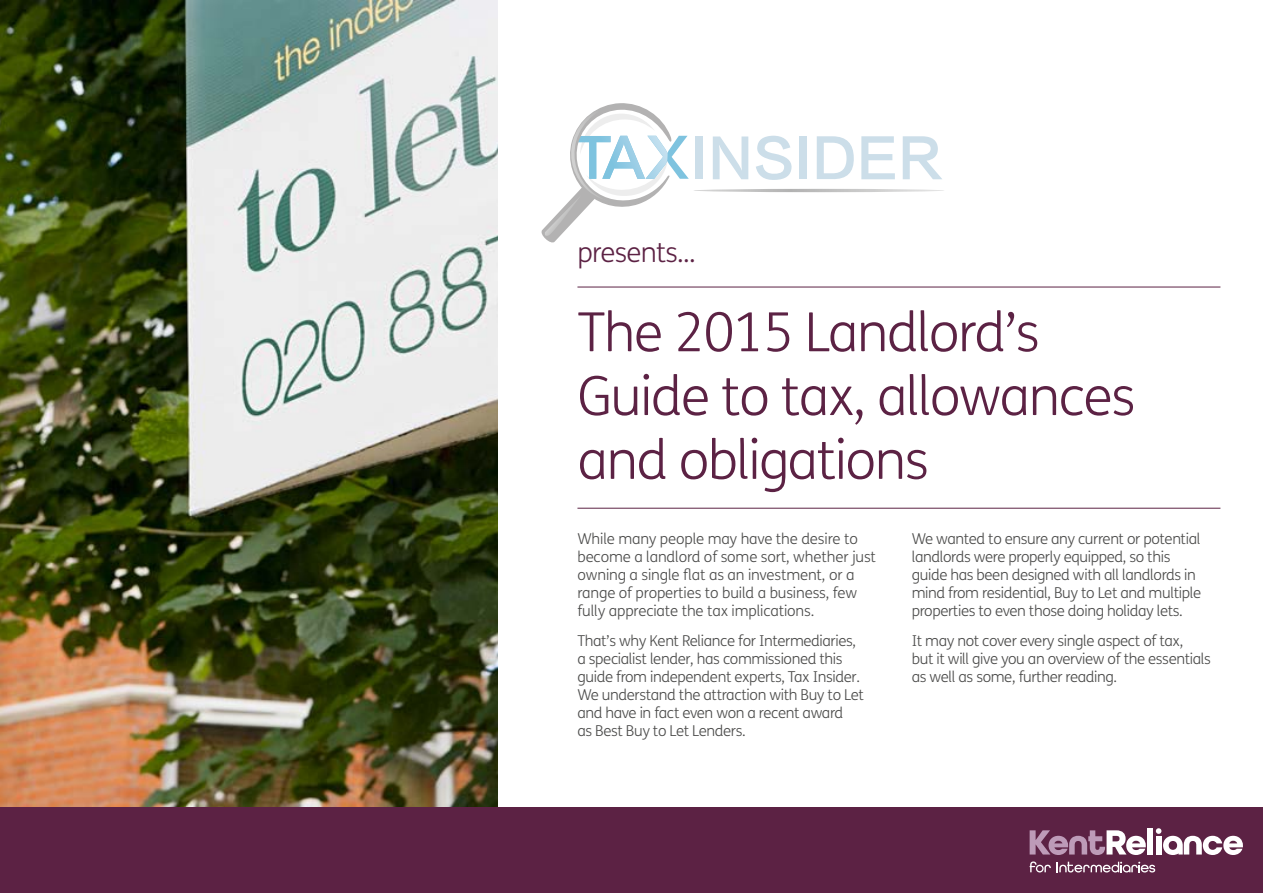
<style>
.page{position:relative;width:1263px;height:893px;background:#fff}
.page>*{position:absolute;margin:0;border:0;box-sizing:border-box;transform-origin:0 0}
.t1{font:300 54px/63.8px "FS Me";letter-spacing:-.025em;color:#5c2244}
.t2{font:300 27.6px "FS Me";letter-spacing:-.025em;color:#5c2244}
.t3{font:300 15px/18px "FS Me";letter-spacing:-.025em;color:#4a4a49}
</style>
<div class="page">
<svg style="left:541px;top:103px;width:403px;height:139px"></svg>
<img style="left:0;top:0;width:498px;height:808px">
<div style="left:0;top:808px;width:1263px;height:85px;background:#5c2244"></div>
<div style="left:1147px;top:828px;width:6px;height:26px;background:#fff"></div>
<svg style="left:1156px;top:828px;width:87px;height:27px"></svg>
<svg style="left:1030px;top:830px;width:116px;height:25px"></svg>
<svg style="left:1030px;top:861px;width:21px;height:11px"></svg>
<svg style="left:1057px;top:862px;width:98px;height:10px"></svg>
<hr style="left:577px;top:287px;width:643px;height:1px;background:#5c2244">
<hr style="left:577px;top:508px;width:643px;height:1px;background:#5c2244">
<h2 class="t2" style="left:577px;top:234px;width:120px">presents...</h2>
<h1 class="t1" style="left:577px;top:299px;width:559px">The 2015 Landlord’s<br>Guide to tax, allowances and obligations</h1>
<p class="t3" style="left:577px;top:529px;width:300px">While many people may have the desire to become a landlord of some sort, whether just owning a single flat as an investment, or a range of properties to build a business, few fully appreciate the tax implications.</p>
<p class="t3" style="left:577px;top:632px;width:288px">That’s why Kent Reliance for Intermediaries, a specialist lender, has commissioned this guide from independent experts, Tax Insider.<br>We understand the attraction with Buy to Let and have in fact even won a recent award<br>as Best Buy to Let Lenders.</p>
<p class="t3" style="left:912px;top:529px;width:291px">We wanted to ensure any current or potential landlords were properly equipped, so this guide has been designed with all landlords in mind from residential, Buy to Let and multiple properties to even those doing holiday lets.</p>
<p class="t3" style="left:912px;top:632px;width:301px">It may not cover every single aspect of tax,<br>but it will give you an overview of the essentials as well as some, further reading.</p>
</div>
